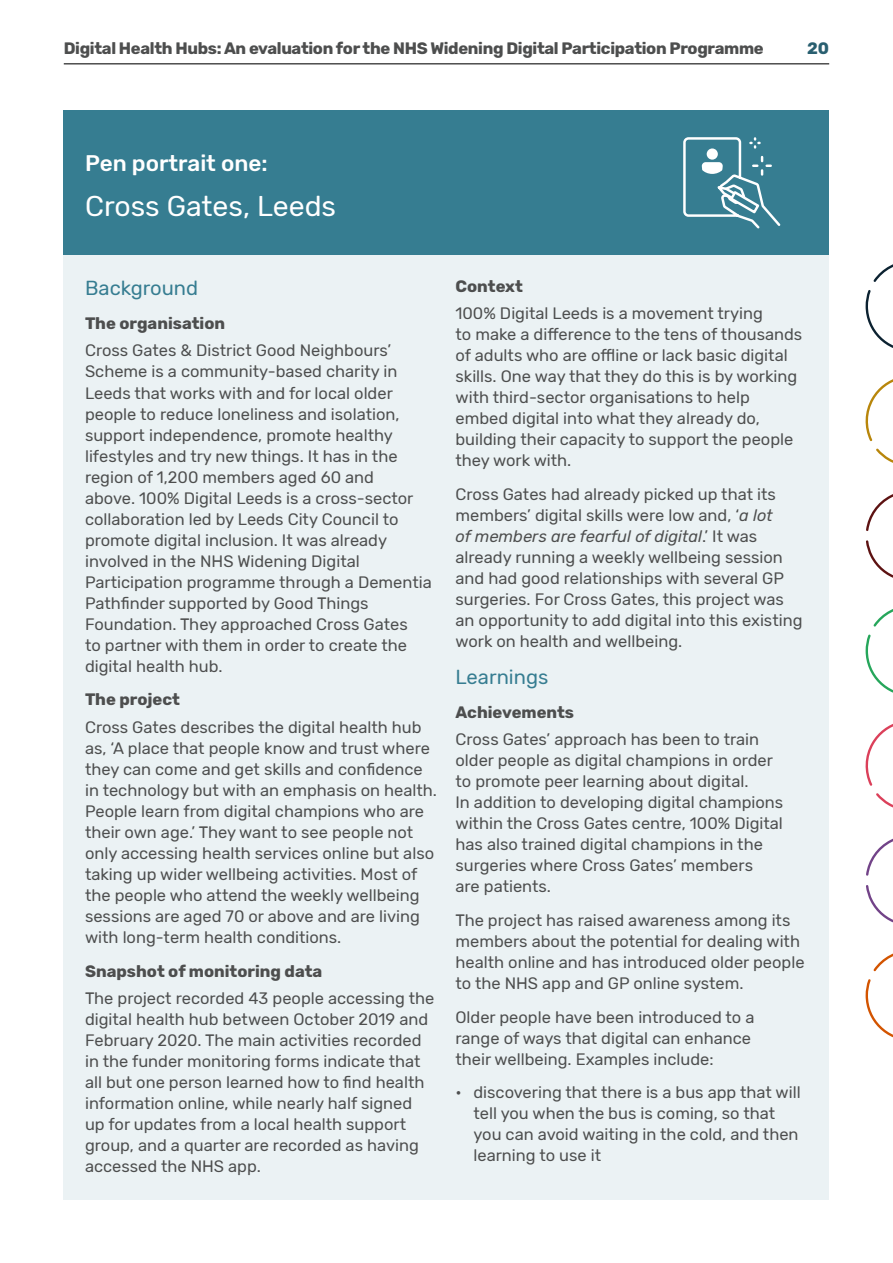
<style>
.page{position:relative;width:893px;height:1263px;background:#fff}
.page>*{position:absolute;margin:0;border:0;box-sizing:border-box;transform-origin:0 0}
.t1{font:28.5px "Rubik";color:#fff}
.t2{font:500 22.5px "Rubik";color:#fff}
.t3{font:20.25px "Rubik";color:#367d91}
.t4{font:16.5px/21px "Rubik";color:#4d4e4e}
.t5{font:700 16.5px "Rubik";letter-spacing:-.02em;color:#4d4e4e}
.t6{font:700 16.5px "Rubik";color:#4d4e4e}
.t7{font:700 16.5px "Rubik";color:#295f70}
.s1{font-style:italic}
</style>
<div class="page">
<svg style="left:865px;top:264px;width:28px;height:84px"></svg>
<svg style="left:865px;top:609px;width:28px;height:84px"></svg>
<svg style="left:865px;top:953px;width:28px;height:85px"></svg>
<svg style="left:865px;top:379px;width:28px;height:84px"></svg>
<svg style="left:865px;top:724px;width:28px;height:84px"></svg>
<svg style="left:866px;top:494px;width:27px;height:84px"></svg>
<svg style="left:866px;top:838px;width:27px;height:85px"></svg>
<hr style="left:64px;top:63px;width:765px;height:2px;background:#4d4e4e">
<div style="left:64px;top:255px;width:765px;height:944px;background:#ebf2f4"></div>
<div style="left:64px;top:111px;width:765px;height:144px;background:#367d91"></div>
<svg style="left:683px;top:137px;width:98px;height:92px"></svg>
<p class="t5" style="left:64px;top:39px;width:701px">Digital Health Hubs: An evaluation for the NHS Widening Digital Participation Programme</p>
<p class="t7" style="left:807px;top:39px;width:24px">20</p>
<h2 class="t2" style="left:85px;top:150px;width:184px">Pen portrait one:</h2>
<h1 class="t1" style="left:85px;top:190px;width:253px">Cross Gates, Leeds</h1>
<p class="t3" style="left:85px;top:277px;width:115px">Background</p>
<p class="t6" style="left:85px;top:314px;width:142px">The organisation</p>
<p class="t4" style="left:85px;top:341px;width:348px">Cross Gates &amp; District Good Neighbours’ Scheme is a community-based charity in Leeds that works with and for local older people to reduce loneliness and isolation, support independence, promote healthy lifestyles and try new things. It has in the region of 1,200 members aged 60 and<br>above. 100% Digital Leeds is a cross-sector collaboration led by Leeds City Council to promote digital inclusion. It was already involved in the NHS Widening Digital Participation programme through a Dementia Pathfinder supported by Good Things Foundation. They approached Cross Gates<br>to partner with them in order to create the digital health hub.</p>
<p class="t6" style="left:85px;top:690px;width:97px">The project</p>
<p class="t4" style="left:85px;top:717px;width:354px">Cross Gates describes the digital health hub as, ‘A place that people know and trust where they can come and get skills and confidence in technology but with an emphasis on health.<br>People learn from digital champions who are their own age.’ They want to see people not only accessing health services online but also taking up wider wellbeing activities. Most of the people who attend the weekly wellbeing sessions are aged 70 or above and are living with long-term health conditions.</p>
<p class="t6" style="left:85px;top:961px;width:239px">Snapshot of monitoring data</p>
<p class="t4" style="left:85px;top:988px;width:351px">The project recorded 43 people accessing the digital health hub between October 2019 and February 2020. The main activities recorded in the funder monitoring forms indicate that all but one person learned how to find health information online, while nearly half signed up for updates from a local health support group, and a quarter are recorded as having accessed the NHS app.</p>
<p class="t6" style="left:455px;top:277px;width:69px">Context</p>
<p class="t4" style="left:455px;top:304px;width:348px">100% Digital Leeds is a movement trying<br>to make a difference to the tens of thousands of adults who are offline or lack basic digital skills. One way that they do this is by working with third-sector organisations to help embed digital into what they already do, building their capacity to support the people they work with.</p>
<p class="t4" style="left:455px;top:484px;width:348px">Cross Gates had already picked up that its members’ digital skills were low and, ‘<span class="s1">a lot<br>of members are fearful of digital</span>.’ It was already running a weekly wellbeing session and had good relationships with several GP surgeries. For Cross Gates, this project was an opportunity to add digital into this existing work on health and wellbeing.</p>
<p class="t3" style="left:455px;top:665px;width:94px">Learnings</p>
<p class="t6" style="left:455px;top:702px;width:120px">Achievements</p>
<p class="t4" style="left:455px;top:729px;width:329px">Cross Gates’ approach has been to train older people as digital champions in order to promote peer learning about digital.<br>In addition to developing digital champions within the Cross Gates centre, 100% Digital has also trained digital champions in the surgeries where Cross Gates’ members<br>are patients.</p>
<p class="t4" style="left:455px;top:910px;width:351px">The project has raised awareness among its members about the potential for dealing with health online and has introduced older people to the NHS app and GP online system.</p>
<p class="t4" style="left:455px;top:1007px;width:300px">Older people have been introduced to a range of ways that digital can enhance their wellbeing. Examples include:</p>
<p class="t4" style="left:473px;top:1082px;width:329px;text-indent:-18px">• discovering that there is a bus app that will tell you when the bus is coming, so that you can avoid waiting in the cold, and then learning to use it</p>
</div>
